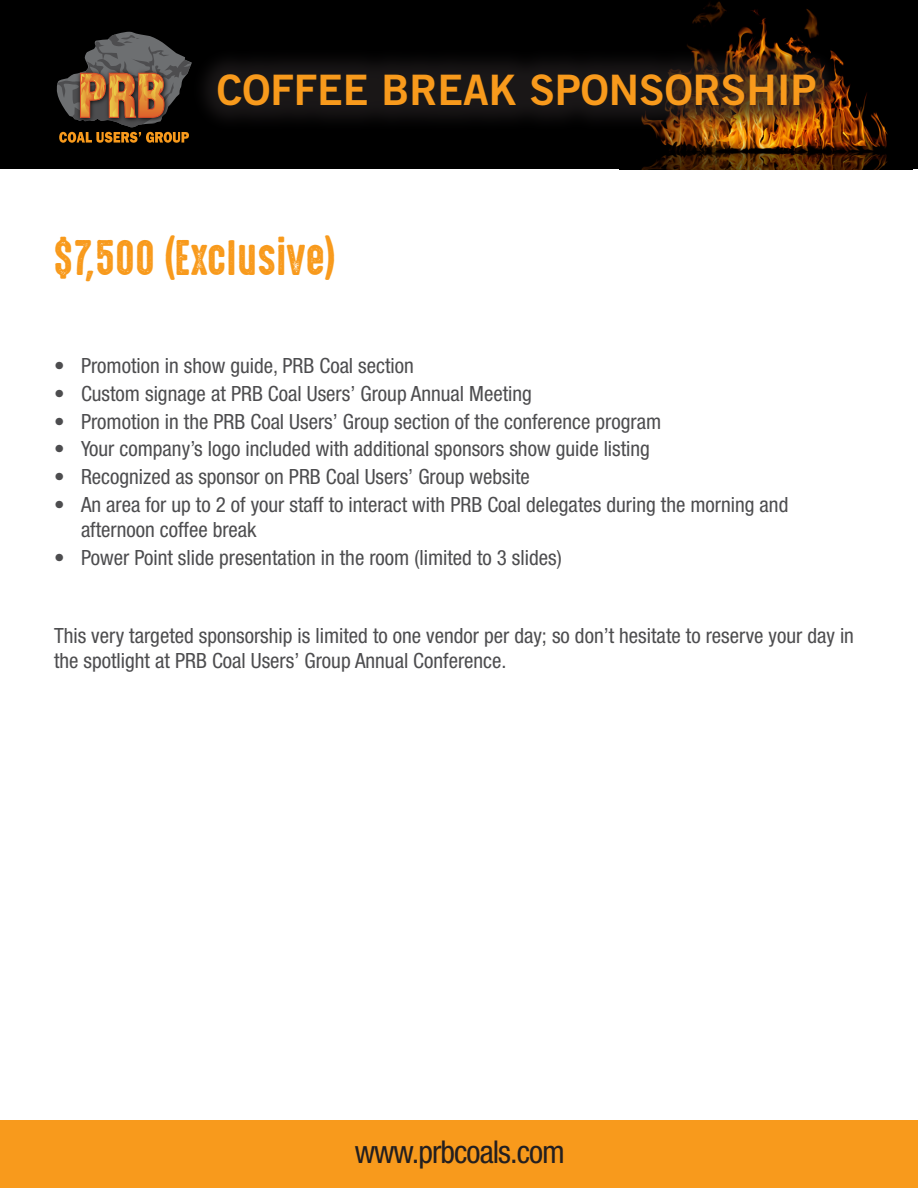
<style>
.page{position:relative;width:918px;height:1188px;background:#fff}
.page>*{position:absolute;margin:0;border:0;box-sizing:border-box;transform-origin:0 0}
.head{font:45px "High Voltage Rough";color:#f89a1c}
.page_head{font:42px "Trade Gothic LT Std Bd 2";color:#f89a1c}
.t1{font:condensed 31.5px "Helvetica Neue LT Std";letter-spacing:-.03em;color:#231f20}
.body{font:condensed 21px/25.2px "Helvetica Neue LT Std";color:#4d4d4f}
</style>
<div class="page">
<div style="left:0;top:1120px;width:918px;height:68px;background:#f89a1c"></div>
<div style="left:0;top:0;width:918px;height:169px;background:#000"></div>
<img style="left:642px;top:1px;width:246px;height:168px">
<svg style="left:56px;top:32px;width:135px;height:111px"></svg>
<div style="left:191px;top:46px;width:652px;height:87px;background:#231f20;opacity:.75"></div>
<p class="page_head" style="left:217px;top:64px;width:601px">COFFEE BREAK SPONSORSHIP</p>
<p class="head" style="left:54px;top:233px;width:284px">$7,500 (Exclusive)</p>
<p class="body" style="left:54px;top:353px;width:361px">• Promotion in show guide, PRB Coal section</p>
<p class="body" style="left:54px;top:380px;width:479px">• Custom signage at PRB Coal Users’ Group Annual Meeting</p>
<p class="body" style="left:54px;top:408px;width:609px">• Promotion in the PRB Coal Users’ Group section of the conference program</p>
<p class="body" style="left:54px;top:436px;width:597px">• Your company’s logo included with additional sponsors show guide listing</p>
<p class="body" style="left:54px;top:464px;width:477px">• Recognized as sponsor on PRB Coal Users’ Group website</p>
<p class="body" style="left:81px;top:492px;width:709px;text-indent:-27px">• An area for up to 2 of your staff to interact with PRB Coal delegates during the morning and afternoon coffee break</p>
<p class="body" style="left:54px;top:545px;width:509px">• Power Point slide presentation in the room (limited to 3 slides)</p>
<p class="body" style="left:54px;top:623px;width:802px">This very targeted sponsorship is limited to one vendor per day; so don’t hesitate to reserve your day in the spotlight at PRB Coal Users’ Group Annual Conference.</p>
<h3 class="t1" style="left:355px;top:1133px;width:212px">www.prbcoals.com</h3>
</div>
